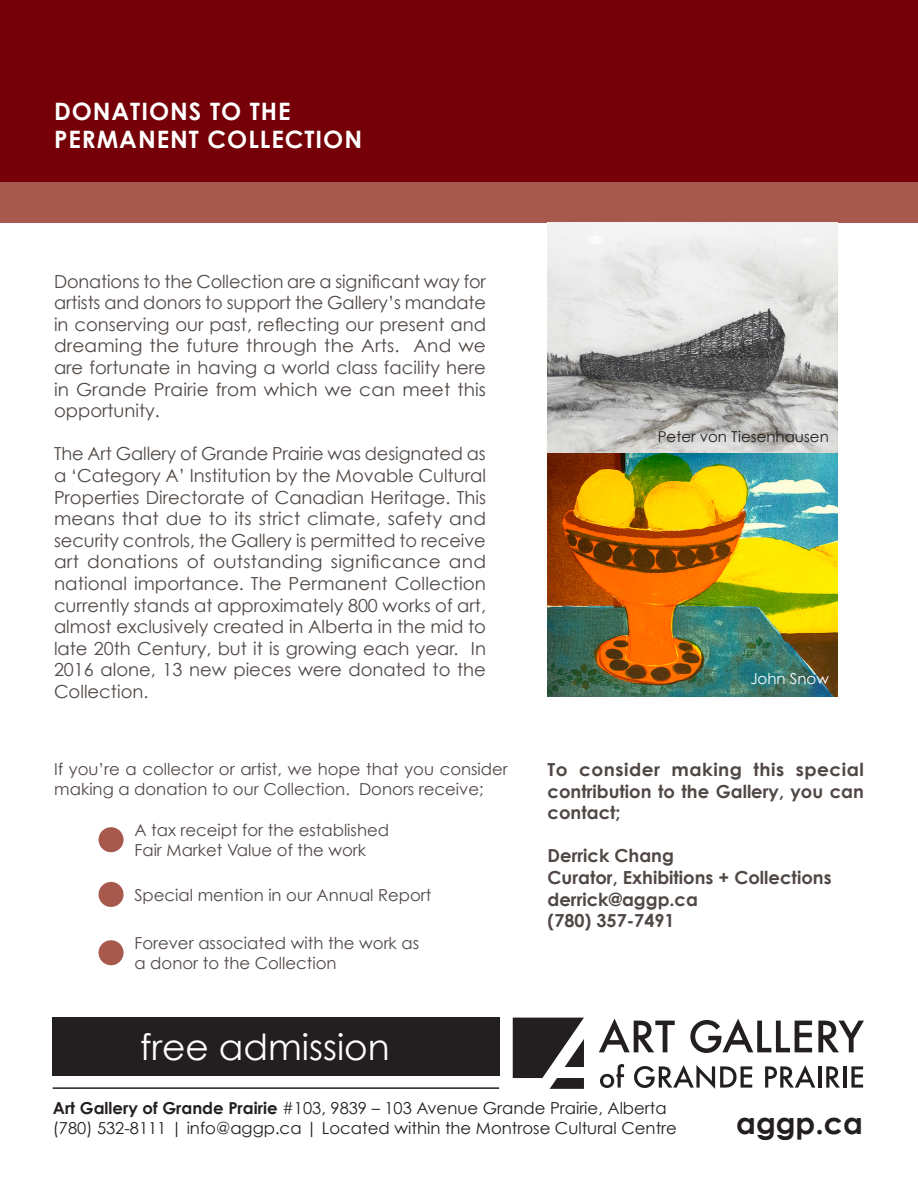
<style>
.page{position:relative;width:918px;height:1188px;background:#fff}
.page>*{position:absolute;margin:0;border:0;box-sizing:border-box;transform-origin:0 0}
.t1{font:36px "Century Gothic";color:#fff}
.t2{font:700 30px "Century Gothic";color:#231f20}
.t3{font:700 24px "Century Gothic";letter-spacing:.04em;color:#fff}
.t4{font:18px/21.6px "Century Gothic";color:#504845;text-align:justify}
.t5{font:700 18px/21.6px "Century Gothic";color:#504845;text-align:justify}
.t6{font:16.5px/19.8px "Century Gothic";color:#504845}
.t7{font:16.5px "Century Gothic";color:#231f20}
.t8{font:15px "Century Gothic";color:#231f20}
.t9{font:15px "Century Gothic";color:#fff}
.s1{font-weight:700}
</style>
<div class="page">
<div style="left:52px;top:1018px;width:448px;height:58px;background:#231f20"></div>
<svg style="left:599px;top:1019px;width:76px;height:33px"></svg>
<svg style="left:690px;top:1019px;width:122px;height:34px"></svg>
<svg style="left:818px;top:1021px;width:46px;height:31px"></svg>
<svg style="left:600px;top:1064px;width:24px;height:24px"></svg>
<svg style="left:634px;top:1065px;width:118px;height:24px"></svg>
<svg style="left:765px;top:1065px;width:50px;height:23px"></svg>
<hr style="left:818px;top:1066px;width:3px;height:22px;background:#231f20">
<svg style="left:826px;top:1066px;width:14px;height:22px"></svg>
<hr style="left:843px;top:1066px;width:3px;height:22px;background:#231f20">
<svg style="left:851px;top:1066px;width:12px;height:22px"></svg>
<svg style="left:513px;top:1018px;width:71px;height:71px"></svg>
<hr style="left:53px;top:1087px;width:446px;height:2px;background:#231f20">
<div style="left:0;top:0;width:918px;height:182px;background:#760007"></div>
<div style="left:0;top:182px;width:918px;height:41px;background:#a7594d"></div>
<div style="left:99px;top:827px;width:25px;height:25px;background:#a7594d;border-radius:50%"></div>
<div style="left:99px;top:882px;width:25px;height:25px;background:#a7594d;border-radius:50%"></div>
<div style="left:99px;top:940px;width:25px;height:25px;background:#a7594d;border-radius:50%"></div>
<img style="left:548px;top:223px;width:290px;height:473px">
<p class="t3" style="left:54px;top:96px;width:238px">DONATIONS TO THE</p>
<p class="t3" style="left:54px;top:125px;width:310px">PERMANENT COLLECTION</p>
<p class="t4" style="left:54px;top:270px;width:434px">Donations to the Collection are a significant way for artists and donors to support the Gallery’s mandate in conserving our past, reflecting our present and dreaming the future through the Arts. And we are fortunate in having a world class facility here in Grande Prairie from which we can meet this opportunity.</p>
<p class="t4" style="left:54px;top:443px;width:434px">The Art Gallery of Grande Prairie was designated as a ‘Category A’ Institution by the Movable Cultural Properties Directorate of Canadian Heritage. This means that due to its strict climate, safety and security controls, the Gallery is permitted to receive art donations of outstanding significance and national importance. The Permanent Collection currently stands at approximately 800 works of art, almost exclusively created in Alberta in the mid to late 20th Century, but it is growing each year. In 2016 alone, 13 new pieces were donated to the Collection.</p>
<p class="t6" style="left:54px;top:759px;width:455px">If you’re a collector or artist, we hope that you consider making a donation to our Collection. Donors receive;</p>
<p class="t6" style="left:134px;top:820px;width:256px">A tax receipt for the established</p>
<p class="t6" style="left:134px;top:840px;width:233px">Fair Market Value of the work</p>
<p class="t6" style="left:134px;top:885px;width:299px">Special mention in our Annual Report</p>
<p class="t6" style="left:134px;top:933px;width:286px">Forever associated with the work as a donor to the Collection</p>
<p class="t1" style="left:140px;top:1025px;width:251px">free admission</p>
<p class="t8" style="left:658px;top:428px;width:173px">Peter von Tiesenhausen</p>
<p class="t9" style="left:750px;top:670px;width:80px">John Snow</p>
<p class="t5" style="left:548px;top:758px;width:318px">To consider making this special contribution to the Gallery, you can contact;</p>
<p class="t5" style="left:548px;top:845px;width:128px">Derrick Chang</p>
<p class="t5" style="left:548px;top:866px;width:286px">Curator, Exhibitions + Collections</p>
<p class="t5" style="left:548px;top:888px;width:152px">derrick@aggp.ca</p>
<p class="t5" style="left:548px;top:909px;width:129px">(780) 357-7491</p>
<p class="t7" style="left:53px;top:1098px;width:615px"><span class="s1">Art Gallery of Grande Prairie</span> #103, 9839 – 103 Avenue Grande Prairie, Alberta</p>
<p class="t7" style="left:53px;top:1118px;width:626px">(780) 532-8111 | info@aggp.ca | Located within the Montrose Cultural Centre</p>
<p class="t2" style="left:736px;top:1104px;width:128px">aggp.ca</p>
</div>
